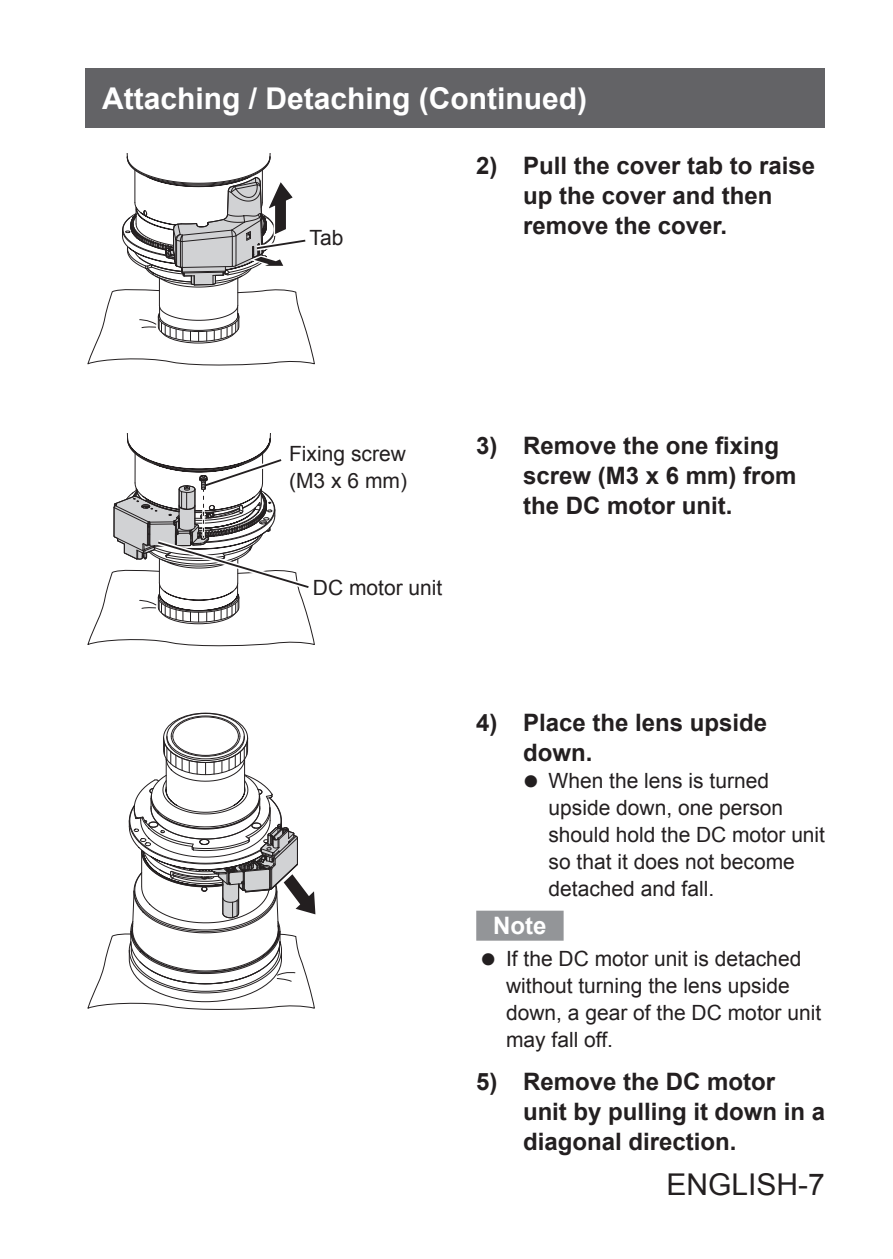
<style>
.page{position:relative;width:893px;height:1259px;background:#fff}
.page>*{position:absolute;margin:0;border:0;box-sizing:border-box;transform-origin:0 0}
.t1{font:700 30px "Arial";color:#fff}
.t2{font:30px "Arial";color:#231f20}
.t3{font:700 24px/30px "Arial";color:#231f20}
.t4{font:700 24px "Arial";color:#fff}
.t5{font:21px/27px "Arial";color:#231f20}
</style>
<div class="page">
<svg style="left:87px;top:153px;width:228px;height:213px"></svg>
<div style="left:85px;top:68px;width:740px;height:60px;background:#636366"></div>
<svg style="left:87px;top:434px;width:228px;height:213px"></svg>
<div style="left:476px;top:910px;width:88px;height:30px;background:#939598"></div>
<svg style="left:87px;top:712px;width:229px;height:298px"></svg>
<h1 class="t1" style="left:102px;top:77px;width:487px">Attaching / Detaching (Continued)</h1>
<p class="t5" style="left:310px;top:224px;width:35px">Tab</p>
<p class="t3" style="left:523px;top:150px;width:294px;text-indent:-47px">2) Pull the cover tab to raise up the cover and then remove the cover.</p>
<p class="t5" style="left:289px;top:440px;width:119px">Fixing screw (M3 x 6 mm)</p>
<p class="t5" style="left:313px;top:574px;width:131px">DC motor unit</p>
<p class="t3" style="left:523px;top:431px;width:275px;text-indent:-47px">3) Remove the one fixing screw (M3 x 6 mm) from the DC motor unit.</p>
<p class="t3" style="left:523px;top:708px;width:246px;text-indent:-47px">4) Place the lens upside down.</p>
<p class="t5" style="left:548px;top:767px;width:278px">When the lens is turned upside down, one person should hold the DC motor unit so that it does not become detached and fall.</p>
<p class="t4" style="left:493px;top:909px;width:55px">Note</p>
<p class="t5" style="left:506px;top:945px;width:317px">If the DC motor unit is detached without turning the lens upside down, a gear of the DC motor unit may fall off.</p>
<p class="t3" style="left:523px;top:1066px;width:304px;text-indent:-47px">5) Remove the DC motor<br>unit by pulling it down in a diagonal direction.</p>
<h1 class="t2" style="left:667px;top:1163px;width:160px">ENGLISH-7</h1>
</div>
